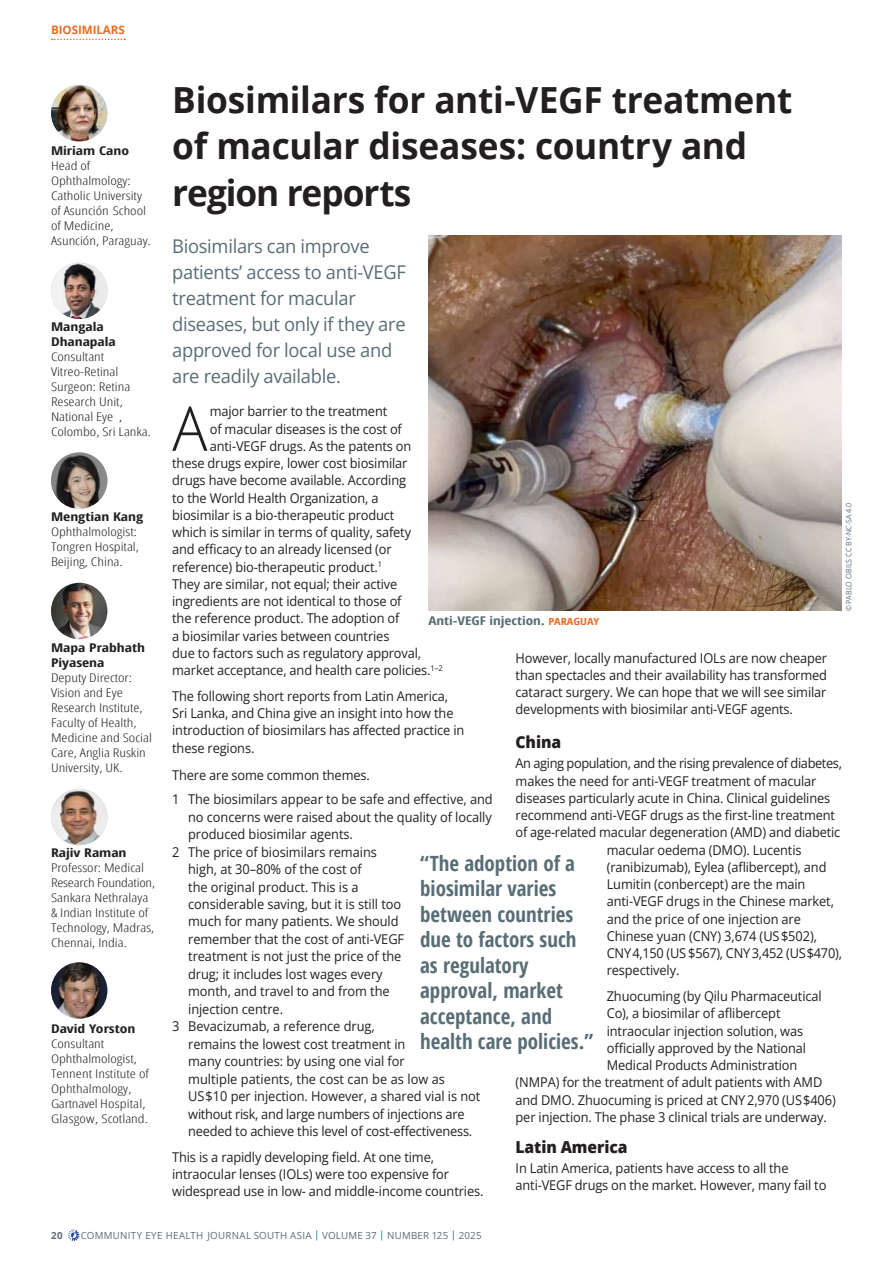
<style>
.page{position:relative;width:893px;height:1263px;background:#fff}
.page>*{position:absolute;margin:0;border:0;box-sizing:border-box;transform-origin:0 0}
.t1{font:300 61.8px "Open Sans";color:#231f20;scale:.95 1}
.t2{font:700 36px/46.5px "Open Sans";letter-spacing:-.01em;color:#231f20}
.t3{font:700 21px/25.5px "Open Sans Condensed";color:#586d75}
.t4{font:18.9px/26.1px "Open Sans";letter-spacing:-.015em;color:#586d75}
.t5{font:800 16.5px "Open Sans";letter-spacing:-.005em;color:#231f20;scale:.95 1}
.t6{font:13.5px/17.2px "Open Sans";letter-spacing:-.01em;color:#231f20;scale:.95 1}
.t7{font:13.5px "Open Sans";letter-spacing:-.03em;color:#231f20;scale:.95 1}
.t8{font:300 12px/15px "Open Sans Condensed";color:#231f20;scale:1.3 1}
.t9{font:700 12px/15px "Open Sans Condensed";color:#231f20;scale:1.3 1}
.t10{font:700 12px "Open Sans Condensed";color:#586d75;scale:1.26 1}
.t11{font:700 11.7px "Open Sans";letter-spacing:-.005em;color:#e96d24}
.t12{font:9.75px "Open Sans";letter-spacing:.025em;color:#586d75}
.t13{font:700 9.75px "Open Sans";color:#586d75}
.t14{font:7.5px "Open Sans";color:#586d75;scale:.95 1}
.s1{font-size:9.75px;color:#e96d24}
.s2{color:#006cb7}
</style>
<div class="page">
<svg style="left:68px;top:1229px;width:11px;height:12px"></svg>
<svg style="left:52px;top:39px;width:73px;height:1px"></svg>
<img style="left:51px;top:85px;width:56px;height:56px;border-radius:28px">
<img style="left:51px;top:452px;width:56px;height:57px;border-radius:28px">
<img style="left:51px;top:789px;width:56px;height:56px;border-radius:28px">
<img style="left:428px;top:236px;width:414px;height:375px">
<img style="left:51px;top:962px;width:56px;height:57px;border-radius:28px">
<img style="left:51px;top:583px;width:56px;height:56px;border-radius:28px">
<img style="left:51px;top:263px;width:56px;height:56px;border-radius:28px">
<p class="t11" style="left:51px;top:22px;width:75px">BIOSIMILARS</p>
<p class="t9" style="left:51px;top:143px;width:62px">Miriam Cano</p>
<p class="t8" style="left:51px;top:158px;width:78px">Head of<br>Ophthalmology:<br>Catholic University of Asunción School of Medicine,<br>Asunción, Paraguay.</p>
<p class="t9" style="left:51px;top:319px;width:51px">Mangala<br>Dhanapala</p>
<p class="t8" style="left:51px;top:348px;width:78px">Consultant<br>Vitreo-Retinal<br>Surgeon: Retina<br>Research Unit,<br>National Eye ,<br>Colombo, Sri Lanka.</p>
<p class="t9" style="left:51px;top:509px;width:72px">Mengtian Kang</p>
<p class="t8" style="left:51px;top:524px;width:69px">Ophthalmologist:<br>Tongren Hospital,<br>Beijing, China.</p>
<p class="t9" style="left:51px;top:640px;width:74px">Mapa Prabhath<br>Piyasena</p>
<p class="t8" style="left:51px;top:669px;width:79px">Deputy Director:<br>Vision and Eye<br>Research Institute,<br>Faculty of Health,<br>Medicine and Social<br>Care, Anglia Ruskin<br>University, UK.</p>
<p class="t9" style="left:51px;top:845px;width:60px">Rajiv Raman</p>
<p class="t8" style="left:51px;top:860px;width:82px">Professor: Medical<br>Research Foundation,<br>Sankara Nethralaya &amp; Indian Institute of<br>Technology, Madras,<br>Chennai, India.</p>
<p class="t9" style="left:51px;top:1021px;width:66px">David Yorston</p>
<p class="t8" style="left:51px;top:1035px;width:77px">Consultant<br>Ophthalmologist,<br>Tennent Institute of<br>Ophthalmology,<br>Gartnavel Hospital,<br>Glasgow, Scotland.</p>
<h2 class="t2" style="left:172px;top:75px;width:622px">Biosimilars for anti-VEGF treatment of macular diseases: country and region reports</h2>
<h3 class="t4" style="left:172px;top:233px;width:235px">Biosimilars can improve patients’ access to anti-VEGF treatment for macular diseases, but only if they are approved for local use and are readily available.</h3>
<h1 class="t1" style="left:172px;top:386px;width:39px">A</h1>
<p class="t6" style="left:210px;top:402px;width:188px">major barrier to the treatment</p>
<p class="t6" style="left:210px;top:420px;width:204px">of macular diseases is the cost of</p>
<p class="t6" style="left:210px;top:437px;width:214px">anti-VEGF drugs. As the patents on</p>
<p class="t6" style="left:172px;top:454px;width:249px">these drugs expire, lower cost biosimilar</p>
<p class="t6" style="left:172px;top:471px;width:248px">drugs have become available. According</p>
<p class="t6" style="left:172px;top:489px;width:219px">to the World Health Organization, a</p>
<p class="t6" style="left:172px;top:506px;width:235px">biosimilar is a bio-therapeutic product</p>
<p class="t6" style="left:172px;top:523px;width:253px">which is similar in terms of quality, safety</p>
<p class="t6" style="left:172px;top:540px;width:232px">and efficacy to an already licensed (or</p>
<p class="t6" style="left:172px;top:558px;width:222px">reference) bio-therapeutic product.<sup>1</sup></p>
<p class="t6" style="left:172px;top:575px;width:239px">They are similar, not equal; their active</p>
<p class="t6" style="left:172px;top:592px;width:243px">ingredients are not identical to those of</p>
<p class="t6" style="left:172px;top:609px;width:241px">the reference product. The adoption of</p>
<p class="t6" style="left:172px;top:627px;width:230px">a biosimilar varies between countries</p>
<p class="t6" style="left:172px;top:644px;width:264px">due to factors such as regulatory approval,</p>
<p class="t6" style="left:172px;top:661px;width:286px">market acceptance, and health care policies.<sup>1–2</sup></p>
<p class="t6" style="left:172px;top:687px;width:309px">The following short reports from Latin America, Sri Lanka, and China give an insight into how the introduction of biosimilars has affected practice in these regions.</p>
<p class="t6" style="left:172px;top:762px;width:339px;line-height:24.5px">There are some common themes.<br>1 The biosimilars appear to be safe and effective, and</p>
<p class="t6" style="left:188px;top:808px;width:321px">no concerns were raised about the quality of locally</p>
<p class="t6" style="left:188px;top:825px;width:175px">produced biosimilar agents.</p>
<p class="t6" style="left:172px;top:843px;width:217px">2 The price of biosimilars remains</p>
<p class="t6" style="left:188px;top:860px;width:184px">high, at 30–80% of the cost of</p>
<p class="t6" style="left:188px;top:878px;width:181px">the original product. This is a</p>
<p class="t6" style="left:188px;top:895px;width:226px">considerable saving, but it is still too</p>
<p class="t6" style="left:188px;top:912px;width:223px">much for many patients. We should</p>
<p class="t6" style="left:188px;top:930px;width:229px">remember that the cost of anti-VEGF</p>
<p class="t6" style="left:188px;top:947px;width:226px">treatment is not just the price of the</p>
<p class="t6" style="left:188px;top:965px;width:206px">drug; it includes lost wages every</p>
<p class="t6" style="left:188px;top:982px;width:214px">month, and travel to and from the</p>
<p class="t6" style="left:188px;top:1000px;width:101px">injection centre.</p>
<p class="t6" style="left:172px;top:1017px;width:215px">3 Bevacizumab, a reference drug,</p>
<p class="t6" style="left:188px;top:1035px;width:230px">remains the lowest cost treatment in</p>
<p class="t6" style="left:188px;top:1052px;width:229px">many countries: by using one vial for</p>
<p class="t6" style="left:188px;top:1070px;width:272px">multiple patients, the cost can be as low as</p>
<p class="t6" style="left:188px;top:1087px;width:309px">US$10 per injection. However, a shared vial is not</p>
<p class="t6" style="left:188px;top:1105px;width:293px">without risk, and large numbers of injections are</p>
<p class="t6" style="left:188px;top:1122px;width:301px">needed to achieve this level of cost-effectiveness.</p>
<p class="t6" style="left:172px;top:1148px;width:329px">This is a rapidly developing field. At one time, intraocular lenses (IOLs) were too expensive for widespread use in low- and middle-income countries.</p>
<p class="t14" style="left:843px;top:611px;width:115px;rotate:-90deg">© PABLO CIBILS CC BY-NC-SA 4.0</p>
<p class="t10" style="left:428px;top:612px;width:137px">Anti-VEGF injection. <span class="s1">PARAGUAY</span></p>
<p class="t6" style="left:516px;top:649px;width:330px;text-align:justify">However, locally manufactured IOLs are now cheaper than spectacles and their availability has transformed cataract surgery. We can hope that we will see similar developments with biosimilar anti-VEGF agents.</p>
<p class="t5" style="left:516px;top:729px;width:49px">China</p>
<p class="t7" style="left:516px;top:754px;width:345px">An aging population, and the rising prevalence of diabetes,</p>
<p class="t6" style="left:516px;top:772px;width:318px">makes the need for anti-VEGF treatment of macular</p>
<p class="t6" style="left:516px;top:789px;width:333px">diseases particularly acute in China. Clinical guidelines</p>
<p class="t6" style="left:516px;top:806px;width:338px">recommend anti-VEGF drugs as the first-line treatment</p>
<p class="t6" style="left:516px;top:823px;width:343px">of age-related macular degeneration (AMD) and diabetic</p>
<p class="t6" style="left:607px;top:841px;width:207px">macular oedema (DMO). Lucentis</p>
<p class="t6" style="left:607px;top:858px;width:233px">(ranibizumab), Eylea (aflibercept), and</p>
<p class="t6" style="left:607px;top:875px;width:211px">Lumitin (conbercept) are the main</p>
<p class="t6" style="left:607px;top:892px;width:241px">anti-VEGF drugs in the Chinese market,</p>
<p class="t6" style="left:607px;top:910px;width:206px">and the price of one injection are</p>
<p class="t6" style="left:607px;top:927px;width:223px">Chinese yuan (CNY) 3,674 (US $502),</p>
<p class="t6" style="left:607px;top:944px;width:249px">CNY 4,150 (US $567), CNY 3,452 (US $470),</p>
<p class="t6" style="left:607px;top:961px;width:78px">respectively.</p>
<p class="t6" style="left:607px;top:987px;width:228px">Zhuocuming (by Qilu Pharmaceutical</p>
<p class="t6" style="left:607px;top:1004px;width:184px">Co), a biosimilar of aflibercept</p>
<p class="t6" style="left:607px;top:1022px;width:208px">intraocular injection solution, was</p>
<p class="t6" style="left:607px;top:1039px;width:211px">officially approved by the National</p>
<p class="t6" style="left:607px;top:1056px;width:202px">Medical Products Administration</p>
<p class="t6" style="left:516px;top:1073px;width:324px">(NMPA) for the treatment of adult patients with AMD</p>
<p class="t6" style="left:516px;top:1091px;width:339px">and DMO. Zhuocuming is priced at CNY 2,970 (US $406)</p>
<p class="t6" style="left:516px;top:1108px;width:329px">per injection. The phase 3 clinical trials are underway.</p>
<p class="t5" style="left:516px;top:1134px;width:119px">Latin America</p>
<p class="t6" style="left:516px;top:1159px;width:329px">In Latin America, patients have access to all the anti-VEGF drugs on the market. However, many fail to</p>
<h3 class="t3" style="left:420px;top:850px;width:174px">“The adoption of a biosimilar varies between countries due to factors such as regulatory approval, market acceptance, and health care policies.”</h3>
<p class="t13" style="left:51px;top:1229px;width:13px">20</p>
<p class="t12" style="left:81px;top:1229px;width:402px">COMMUNITY EYE HEALTH JOURNAL SOUTH ASIA <span class="s2">|</span> VOLUME 37 <span class="s2">|</span> NUMBER 125 <span class="s2">|</span> 2025</p>
</div>
